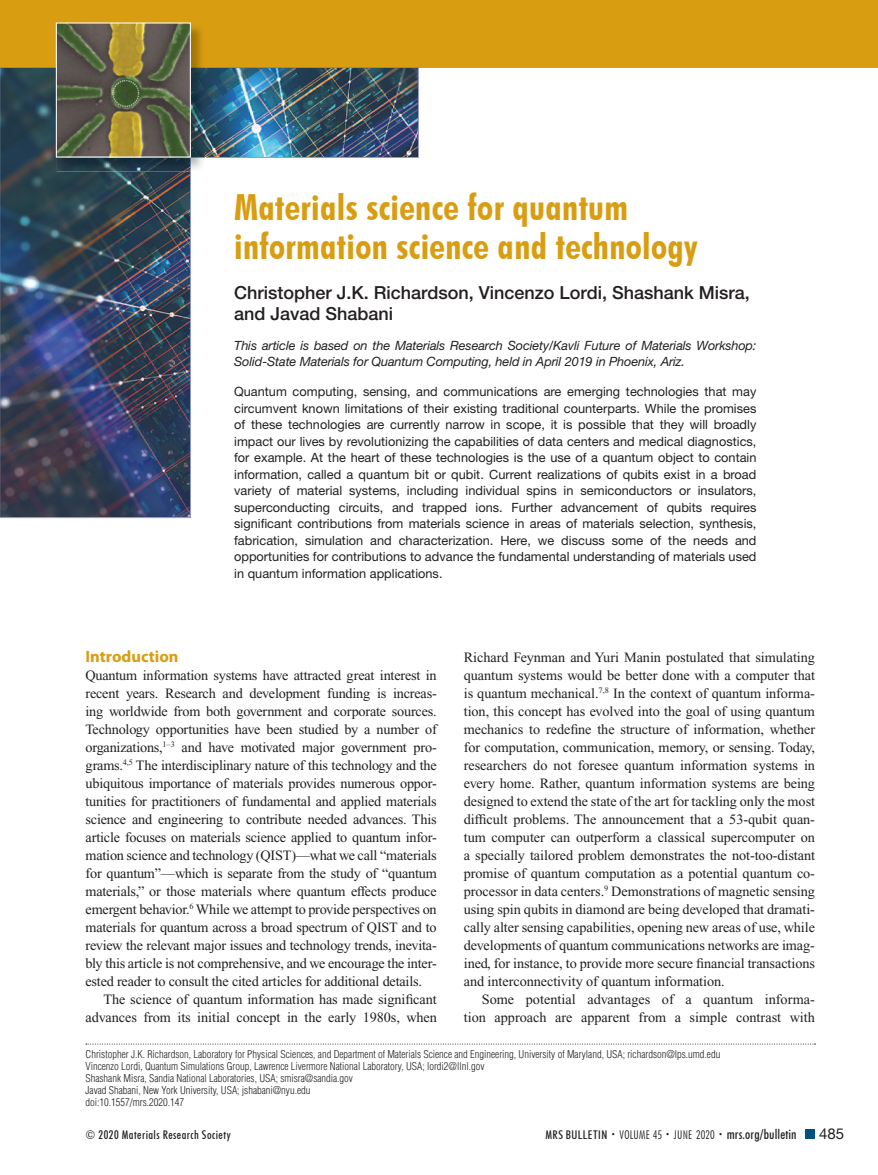
<style>
.page{position:relative;width:878px;height:1175px;background:#fff}
.page>*{position:absolute;margin:0;border:0;box-sizing:border-box;transform-origin:0 0}
.t1{font:700 condensed 36px/39px "Futura BT";letter-spacing:.01em;color:#d89d11}
.t2{font:500 18px/21px "Helvetica Neue LT Std";color:#231f20}
.t3{font:700 16.5px "Myriad Pro";color:#d89d11}
.t4{font:15px "Helvetica Neue LT Std";color:#231f20}
.t5{font:14.25px/18px "Times New Roman PS Std";letter-spacing:-.005em;color:#231f20;text-align:justify}
.t6{font:12.75px/16.5px "Helvetica Neue LT Std";color:#231f20;text-align:justify}
.t7{font:italic 12.75px/16.5px "Helvetica Neue LT Std";letter-spacing:-.01em;color:#231f20}
.t8{font:300 condensed 12px "Futura BT";letter-spacing:.02em;color:#231f20}
.t9{font:500 condensed 12px "Futura BT";letter-spacing:.04em;color:#231f20}
.t10{font:300 condensed 10.5px/11.9px "Helvetica LT Std";color:#231f20}
.s1{font-weight:500}
.s2{font-size:7.5px}
.s3{font-weight:500;font-size:13.5px}
</style>
<div class="page">
<div style="left:805px;top:1130px;width:9px;height:8px;background:#005080"></div>
<div style="left:0;top:0;width:878px;height:68px;background:#d89d11"></div>
<svg style="left:86px;top:1043px;width:729px;height:1px"></svg>
<img style="left:0;top:67px;width:419px;height:451px">
<img style="left:57px;top:67px;width:148px;height:105px">
<img style="left:58px;top:24px;width:131px;height:131px">
<div style="left:56px;top:22px;width:135px;height:135px;border:1px solid #fff"></div>
<h1 class="t1" style="left:234px;top:188px;width:465px">Materials science for quantum information science and technology</h1>
<p class="t2" style="left:234px;top:282px;width:517px">Christopher J.K. Richardson, Vincenzo Lordi, Shashank Misra, and Javad Shabani</p>
<p class="t7" style="left:234px;top:338px;width:524px">This article is based on the Materials Research Society/Kavli Future of Materials Workshop:<br>Solid-State Materials for Quantum Computing, held in April 2019 in Phoenix, Ariz.</p>
<p class="t6" style="left:234px;top:384px;width:524px">Quantum computing, sensing, and communications are emerging technologies that may circumvent known limitations of their existing traditional counterparts. While the promises of these technologies are currently narrow in scope, it is possible that they will broadly impact our lives by revolutionizing the capabilities of data centers and medical diagnostics, for example. At the heart of these technologies is the use of a quantum object to contain information, called a quantum bit or qubit. Current realizations of qubits exist in a broad variety of material systems, including individual spins in semiconductors or insulators, superconducting circuits, and trapped ions. Further advancement of qubits requires significant contributions from materials science in areas of materials selection, synthesis, fabrication, simulation and characterization. Here, we discuss some of the needs and opportunities for contributions to advance the fundamental understanding of materials used in quantum information applications.</p>
<p class="t3" style="left:86px;top:650px;width:94px">Introduction</p>
<p class="t5" style="left:86px;top:667px;width:353px">Quantum information systems have attracted great interest in recent years. Research and development funding is increas&shy;ing worldwide from both government and corporate sources.<br>Technology opportunities have been studied by a number of organizations,<sup>1–3</sup> and have motivated major government pro&shy;grams.<sup>4,5</sup> The interdisciplinary nature of this technology and the ubiquitous importance of materials provides numerous oppor&shy;tunities for practitioners of fundamental and applied materials science and engineering to contribute needed advances. This article focuses on materials science applied to quantum infor&shy;mation science and technology (QIST)—what we call “materials for quantum”—which is separate from the study of “quantum materials,” or those materials where quantum effects produce emergent behavior.<sup>6</sup> While we attempt to provide perspectives on materials for quantum across a broad spectrum of QIST and to review the relevant major issues and technology trends, inevita&shy;bly this article is not comprehensive, and we encourage the inter&shy;ested reader to consult the cited articles for additional details.</p>
<p class="t5" style="left:86px;top:991px;width:353px;text-align:right">The science of quantum information has made significant advances from its initial concept in the early 1980s, when</p>
<p class="t5" style="left:464px;top:649px;width:353px">Richard Feynman and Yuri Manin postulated that simulating quantum systems would be better done with a computer that is quantum mechanical.<sup>7,8</sup> In the context of quantum informa&shy;tion, this concept has evolved into the goal of using quantum mechanics to redefine the structure of information, whether for computation, communication, memory, or sensing. Today, researchers do not foresee quantum information systems in every home. Rather, quantum information systems are being designed to extend the state of the art for tackling only the most difficult problems. The announcement that a 53-qubit quan&shy;tum computer can outperform a classical supercomputer on a specially tailored problem demonstrates the not-too-distant promise of quantum computation as a potential quantum co&shy;processor in data centers.<sup>9</sup> Demonstrations of magnetic sensing using spin qubits in diamond are being developed that dramati&shy;cally alter sensing capabilities, opening new areas of use, while developments of quantum communications networks are imag&shy;ined, for instance, to provide more secure financial transactions and interconnectivity of quantum information.</p>
<p class="t5" style="left:464px;top:991px;width:353px;text-align:right">Some potential advantages of a quantum informa&shy;tion approach are apparent from a simple contrast with</p>
<p class="t10" style="left:85px;top:1049px;width:636px">Christopher J.K. Richardson, Laboratory for Physical Sciences, and Department of Materials Science and Engineering, University of Maryland, USA; richardson@lps.umd.edu Vincenzo Lordi, Quantum Simulations Group, Lawrence Livermore National Laboratory, USA; lordi2@llnl.gov<br>Shashank Misra, Sandia National Laboratories, USA; smisra@sandia.gov<br>Javad Shabani, New York University, USA; jshabani@nyu.edu<br>doi:10.1557/mrs.2020.147</p>
<p class="t9" style="left:85px;top:1127px;width:147px">© 2020 Materials Research Society</p>
<p class="t8" style="left:545px;top:1127px;width:253px"><span class="s1">MRS BULLETIN</span> <span class="s2">•</span> VOLUME 45 <span class="s2">•</span> JUNE 2020 <span class="s2">•</span> <span class="s3">mrs.org/bulletin</span></p>
<p class="t4" style="left:819px;top:1128px;width:27px">485</p>
</div>
